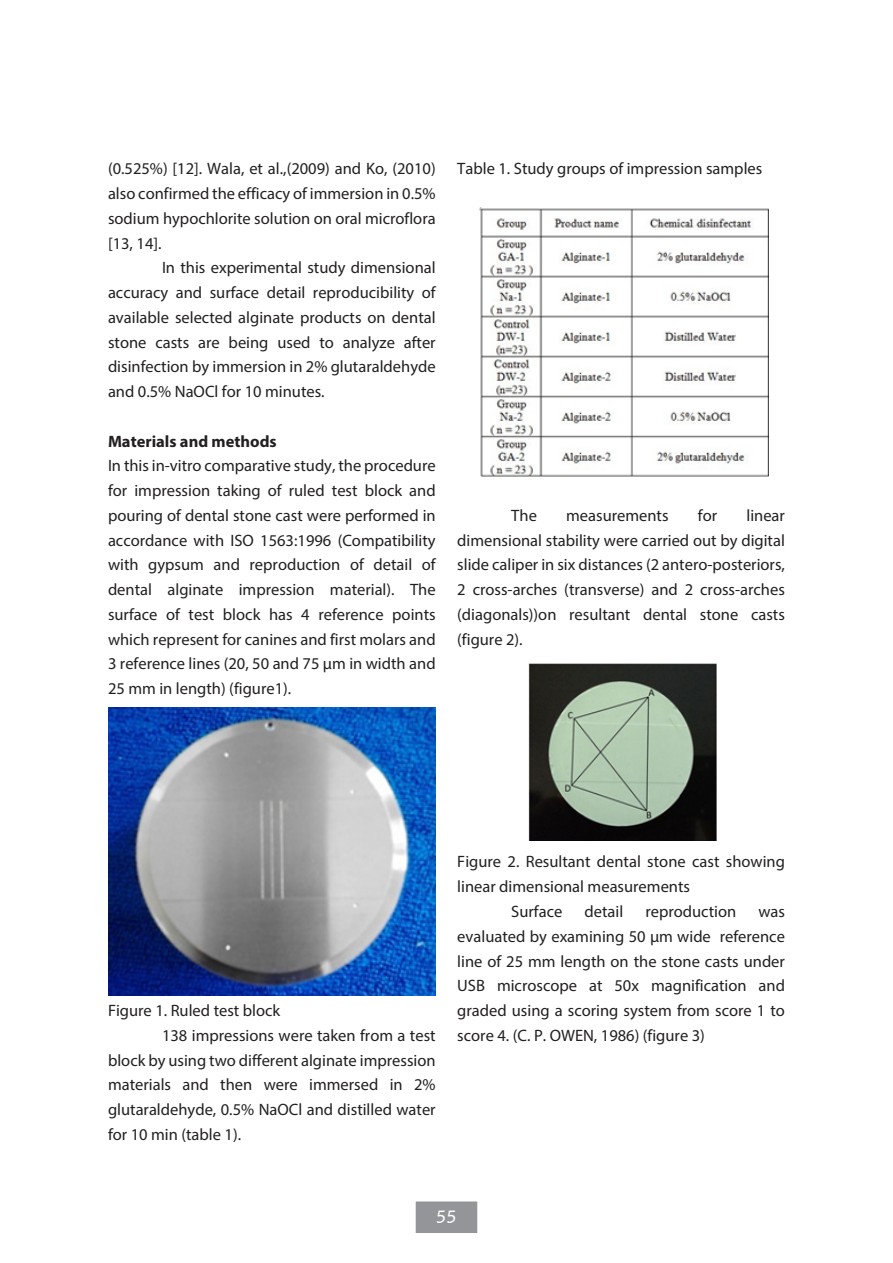
<style>
.page{position:relative;width:893px;height:1263px;background:#fff}
.page>*{position:absolute;margin:0;border:0;box-sizing:border-box;transform-origin:0 0}
.t1{font:18px "Maiandra GD";color:#fff}
.t2{font:16.5px/24.8px "Myriad Pro";color:#231f20;text-align:justify}
.t3{font:700 16.5px "Myriad Pro";color:#231f20}
</style>
<div class="page">
<img style="left:108px;top:708px;width:328px;height:287px">
<img style="left:480px;top:207px;width:288px;height:270px">
<img style="left:528px;top:664px;width:188px;height:177px">
<div style="left:416px;top:1201px;width:61px;height:32px;background:#939598;border:2px solid #939598"></div>
<p class="t2" style="left:108px;top:156px;width:329px">(0.525%) [12]. Wala, et al.,(2009) and Ko, (2010) also confirmed the efficacy of immersion in 0.5% sodium hypochlorite solution on oral microflora [13, 14].</p>
<p class="t2" style="left:108px;top:255px;width:329px;text-indent:54px">In this experimental study dimensional accuracy and surface detail reproducibility of available selected alginate products on dental stone casts are being used to analyze after disinfection by immersion in 2% glutaraldehyde and 0.5% NaOCl for 10 minutes.</p>
<p class="t3" style="left:108px;top:430px;width:170px">Materials and methods</p>
<p class="t2" style="left:108px;top:453px;width:329px">In this in-vitro comparative study, the procedure for impression taking of ruled test block and pouring of dental stone cast were performed in accordance with ISO 1563:1996 (Compatibility with gypsum and reproduction of detail of dental alginate impression material). The surface of test block has 4 reference points which represent for canines and first molars and 3 reference lines (20, 50 and 75 µm in width and 25 mm in length) (figure1).</p>
<p class="t2" style="left:457px;top:156px;width:307px">Table 1. Study groups of impression samples</p>
<p class="t2" style="left:511px;top:503px;width:27px">The</p>
<p class="t2" style="left:566px;top:503px;width:104px">measurements</p>
<p class="t2" style="left:698px;top:503px;width:21px">for</p>
<p class="t2" style="left:457px;top:503px;width:329px;text-indent:289px">linear dimensional stability were carried out by digital slide caliper in six distances (2 antero-posteriors, 2 cross-arches (transverse) and 2 cross-arches (diagonals))on resultant dental stone casts (figure 2).</p>
<p class="t2" style="left:108px;top:998px;width:174px">Figure 1. Ruled test block</p>
<p class="t2" style="left:108px;top:1022px;width:329px;text-indent:54px">138 impressions were taken from a test block by using two different alginate impression materials and then were immersed in 2% glutaraldehyde, 0.5% NaOCl and distilled water for 10 min (table 1).</p>
<p class="t2" style="left:457px;top:849px;width:329px">Figure 2. Resultant dental stone cast showing linear dimensional measurements</p>
<p class="t2" style="left:511px;top:899px;width:53px">Surface</p>
<p class="t2" style="left:584px;top:899px;width:40px">detail</p>
<p class="t2" style="left:645px;top:899px;width:92px">reproduction</p>
<p class="t2" style="left:457px;top:899px;width:329px;text-indent:301px">was evaluated by examining 50 µm wide reference line of 25 mm length on the stone casts under USB microscope at 50x magnification and graded using a scoring system from score 1 to score 4. (C. P. OWEN, 1986) (figure 3)</p>
<p class="t1" style="left:436px;top:1206px;width:22px">55</p>
</div>
